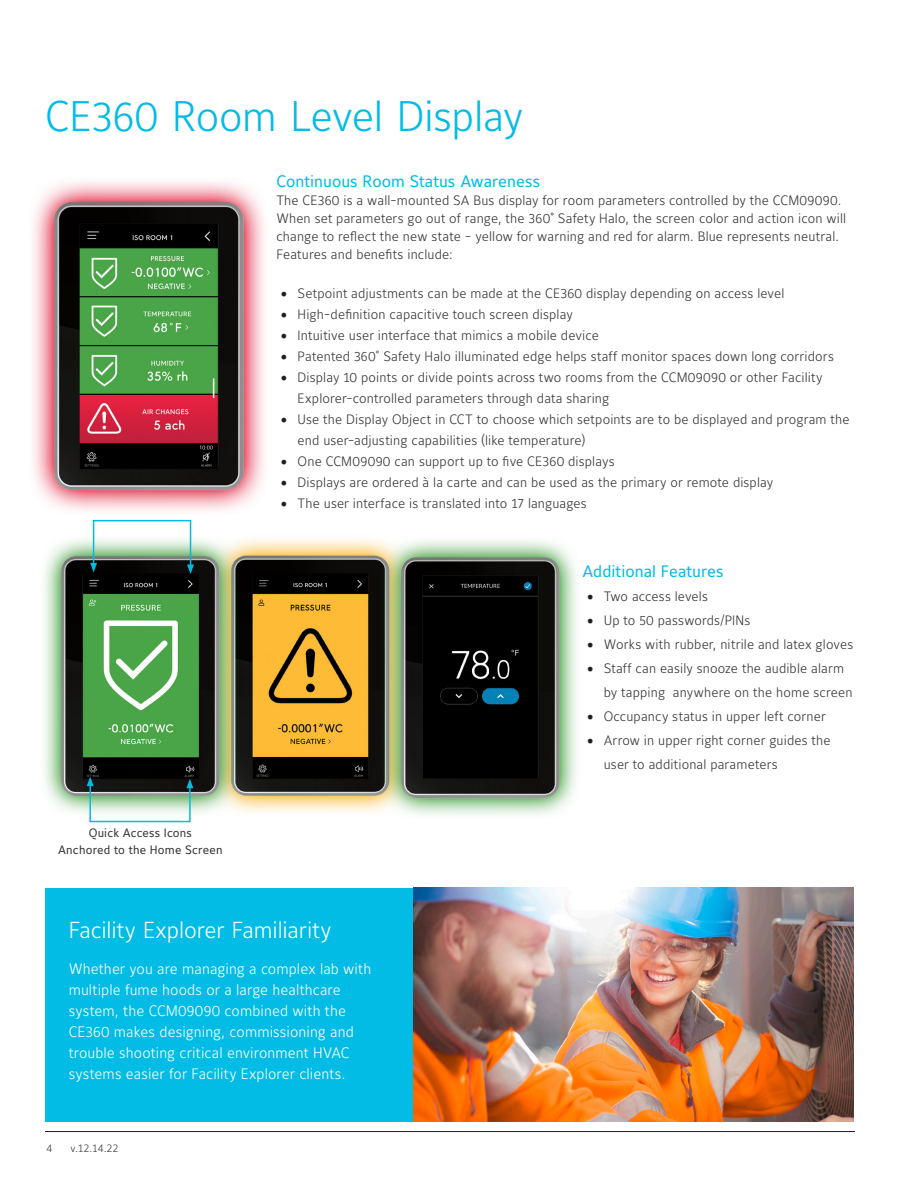
<style>
.page{position:relative;width:918px;height:1188px;background:#fff}
.page>*{position:absolute;margin:0;border:0;box-sizing:border-box;transform-origin:0 0}
.t1{font:300 42.45px "Maurea Jci Lf ML";letter-spacing:-.01em;color:#02bce5}
.t2{font:300 22.95px "Maurea Jci Lf ML";letter-spacing:-.005em;color:#fff}
.body_copy{font:16.5px "Maurea Jci Lf ML";color:#02bce5}
.t3{font:300 15px/21px "Maurea Jci Lf ML";letter-spacing:.005em;color:#fff}
.t4{font:300 13.5px/18px "Maurea Jci Lf ML";letter-spacing:.01em;color:#363536}
.Bullets{font:12px "Maurea Jci Lf ML";letter-spacing:.015em;color:#363536}
.t5{font:300 10.5px "Maurea Jci Tf ML";color:#363536}
.s1{font-family:"Minion Pro";font-weight:400;font-size:18px;color:#231f20}
</style>
<div class="page">
<img style="left:267px;top:538px;width:87px;height:275px">
<img style="left:44px;top:549px;width:223px;height:274px">
<div style="left:45px;top:888px;width:423px;height:234px;background:#02bce5"></div>
<img style="left:413px;top:888px;width:441px;height:234px">
<img style="left:33px;top:181px;width:268px;height:368px">
<hr style="left:89px;top:784px;width:2px;height:37px;background:#00bce4">
<svg style="left:87px;top:777px;width:7px;height:9px"></svg>
<hr style="left:90px;top:821px;width:100px;height:1px;background:#00bce4">
<hr style="left:189px;top:786px;width:2px;height:36px;background:#00bce4">
<svg style="left:186px;top:779px;width:7px;height:9px"></svg>
<img style="left:354px;top:538px;width:223px;height:277px">
<svg style="left:147px;top:419px;width:5px;height:11px"></svg>
<hr style="left:190px;top:520px;width:1px;height:47px;background:#00bce4">
<svg style="left:187px;top:565px;width:7px;height:9px"></svg>
<hr style="left:93px;top:520px;width:1px;height:45px;background:#00bce4">
<svg style="left:90px;top:563px;width:7px;height:9px"></svg>
<hr style="left:94px;top:520px;width:97px;height:1px;background:#00bce4">
<hr style="left:45px;top:1131px;width:810px;height:1px;background:#231f20">
<p class="t1" style="left:45px;top:90px;width:480px">CE360 Room Level Display</p>
<p class="body_copy" style="left:276px;top:171px;width:265px">Continuous Room Status Awareness</p>
<p class="t4" style="left:276px;top:191px;width:571px">The CE360 is a wall-mounted SA Bus display for room parameters controlled by the CCM09090.<br>When set parameters go out of range, the 360˚ Safety Halo, the screen color and action icon will change to reflect the new state - yellow for warning and red for alarm. Blue represents neutral.<br>Features and benefits include:</p>
<p class="t4" style="left:281px;top:284px;width:505px"><span class="s1">•</span> Setpoint adjustments can be made at the CE360 display depending on access level</p>
<p class="t4" style="left:281px;top:305px;width:294px"><span class="s1">•</span> High-definition capacitive touch screen display</p>
<p class="t4" style="left:281px;top:326px;width:320px"><span class="s1">•</span> Intuitive user interface that mimics a mobile device</p>
<p class="t4" style="left:281px;top:347px;width:555px"><span class="s1">•</span> Patented 360˚ Safety Halo illuminated edge helps staff monitor spaces down long corridors</p>
<p class="t4" style="left:298px;top:366px;width:526px;line-height:21px;text-indent:-17px"><span class="s1">•</span> Display 10 points or divide points across two rooms from the CCM09090 or other Facility<br>Explorer-controlled parameters through data sharing</p>
<p class="t4" style="left:298px;top:408px;width:554px;line-height:21px;text-indent:-17px"><span class="s1">•</span> Use the Display Object in CCT to choose which setpoints are to be displayed and program the end user-adjusting capabilities (like temperature)</p>
<p class="t4" style="left:281px;top:452px;width:335px"><span class="s1">•</span> One CCM09090 can support up to five CE360 displays</p>
<p class="t4" style="left:281px;top:473px;width:494px"><span class="s1">•</span> Displays are ordered à la carte and can be used as the primary or remote display</p>
<p class="t4" style="left:281px;top:494px;width:308px"><span class="s1">•</span> The user interface is translated into 17 languages</p>
<p class="Bullets" style="left:89px;top:826px;width:105px">Quick Access Icons</p>
<p class="Bullets" style="left:58px;top:843px;width:166px">Anchored to the Home Screen</p>
<p class="t2" style="left:69px;top:916px;width:264px">Facility Explorer Familiarity</p>
<p class="t3" style="left:69px;top:958px;width:304px">Whether you are managing a complex lab with multiple fume hoods or a large healthcare system, the CCM09090 combined with the CE360 makes designing, commissioning and trouble shooting critical environment HVAC systems easier for Facility Explorer clients.</p>
<p class="t5" style="left:46px;top:1142px;width:7px">4</p>
<p class="t5" style="left:71px;top:1142px;width:50px">v.12.14.22</p>
<p class="body_copy" style="left:583px;top:561px;width:143px">Additional Features</p>
<p class="t4" style="left:587px;top:587px;width:123px"><span class="s1">•</span> Two access levels</p>
<p class="t4" style="left:587px;top:611px;width:165px"><span class="s1">•</span> Up to 50 passwords/PINs</p>
<p class="t4" style="left:587px;top:635px;width:268px"><span class="s1">•</span> Works with rubber, nitrile and latex gloves</p>
<p class="t4" style="left:604px;top:656px;width:250px;line-height:24px;text-indent:-17px"><span class="s1">•</span> Staff can easily snooze the audible alarm by tapping anywhere on the home screen</p>
<p class="t4" style="left:587px;top:707px;width:240px"><span class="s1">•</span> Occupancy status in upper left corner</p>
<p class="t4" style="left:604px;top:728px;width:228px;line-height:24px;text-indent:-17px"><span class="s1">•</span> Arrow in upper right corner guides the user to additional parameters</p>
</div>
